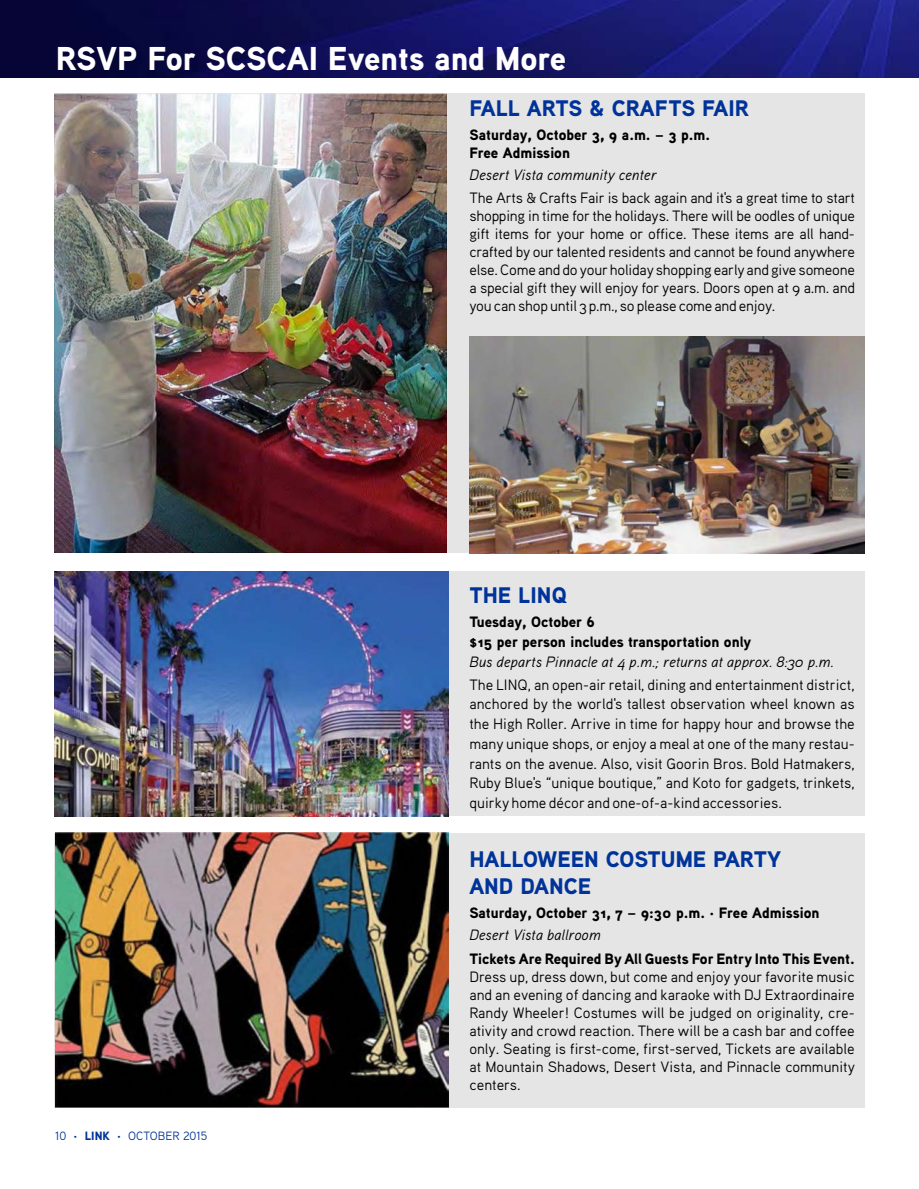
<style>
.page{position:relative;width:919px;height:1189px;background:#fff}
.page>*{position:absolute;margin:0;border:0;box-sizing:border-box;transform-origin:0 0}
.t1{font:900 33px "Aaux Pro";color:#fff}
.t2{font:900 22.5px/27.3px "Aaux Pro";color:#039}
.t3{font:15px/18px "Aaux Pro Regular OSF";color:#000;text-align:justify}
.t4{font:15px/18.1px "Aaux Pro Black OSF";color:#000}
.t5{font:15px "Aaux Pro Regular Italic OSF";color:#000}
.t6{font:900 15px "Aaux Pro";color:#000}
.t7{font:12px "Aaux Pro";color:#039}
.s1{font-family:"Aaux Pro Black OSF"}
</style>
<div class="page">
<img style="left:0;top:0;width:919px;height:77px">
<div style="left:54px;top:94px;width:810px;height:459px;background:#e5e5e5"></div>
<div style="left:54px;top:572px;width:811px;height:244px;background:#e5e5e5"></div>
<img style="left:54px;top:572px;width:395px;height:245px">
<div style="left:54px;top:832px;width:811px;height:275px;background:#e5e5e5"></div>
<img style="left:56px;top:832px;width:392px;height:275px">
<img style="left:469px;top:337px;width:395px;height:216px">
<img style="left:54px;top:94px;width:393px;height:459px">
<h1 class="t1" style="left:56px;top:37px;width:512px">RSVP For SCSCAI Events and More</h1>
<h2 class="t2" style="left:469px;top:94px;width:281px">FALL ARTS &amp; CRAFTS FAIR</h2>
<p class="t4" style="left:469px;top:125px;width:242px">Saturday, October 3, 9 a.m. – 3 p.m.<br>Free Admission</p>
<p class="t5" style="left:469px;top:165px;width:189px">Desert Vista community center</p>
<p class="t3" style="left:469px;top:189px;width:387px">The Arts &amp; Crafts Fair is back again and it's a great time to start shopping in time for the holidays. There will be oodles of unique gift items for your home or office. These items are all hand&shy;crafted by our talented residents and cannot be found anywhere else. Come and do your holiday shopping early and give someone a special gift they will enjoy for years. Doors open at 9 a.m. and you can shop until 3 p.m., so please come and enjoy.</p>
<p class="t7" style="left:55px;top:1128px;width:154px">10 <span class="s1">· LINK ·</span> OCTOBER 2015</p>
<h2 class="t2" style="left:469px;top:581px;width:99px">THE LINQ</h2>
<p class="t4" style="left:469px;top:611px;width:283px;line-height:20.1px">Tuesday, October 6<br>$15 per person includes transportation only</p>
<p class="t5" style="left:469px;top:652px;width:366px">Bus departs Pinnacle at 4 p.m.; returns at approx. 8:30 p.m.</p>
<p class="t3" style="left:469px;top:674px;width:387px;line-height:19.8px">The LINQ, an open-air retail, dining and entertainment district, anchored by the world's tallest observation wheel known as the High Roller. Arrive in time for happy hour and browse the many unique shops, or enjoy a meal at one of the many restau&shy;rants on the avenue. Also, visit Goorin Bros. Bold Hatmakers, Ruby Blue's “unique boutique,” and Koto for gadgets, trinkets, quirky home décor and one-of-a-kind accessories.</p>
<h2 class="t2" style="left:469px;top:845px;width:313px">HALLOWEEN COSTUME PARTY<br>AND DANCE</h2>
<p class="t4" style="left:469px;top:903px;width:351px">Saturday, October 31, 7 – 9:30 p.m. · Free Admission</p>
<p class="t5" style="left:469px;top:925px;width:133px">Desert Vista ballroom</p>
<p class="t6" style="left:469px;top:949px;width:387px">Tickets Are Required By All Guests For Entry Into This Event.</p>
<p class="t3" style="left:469px;top:967px;width:387px">Dress up, dress down, but come and enjoy your favorite music and an evening of dancing and karaoke with DJ Extraordinaire Randy Wheeler! Costumes will be judged on originality, cre&shy;ativity and crowd reaction. There will be a cash bar and coffee only. Seating is first-come, first-served, Tickets are available at Mountain Shadows, Desert Vista, and Pinnacle community centers.</p>
</div>
